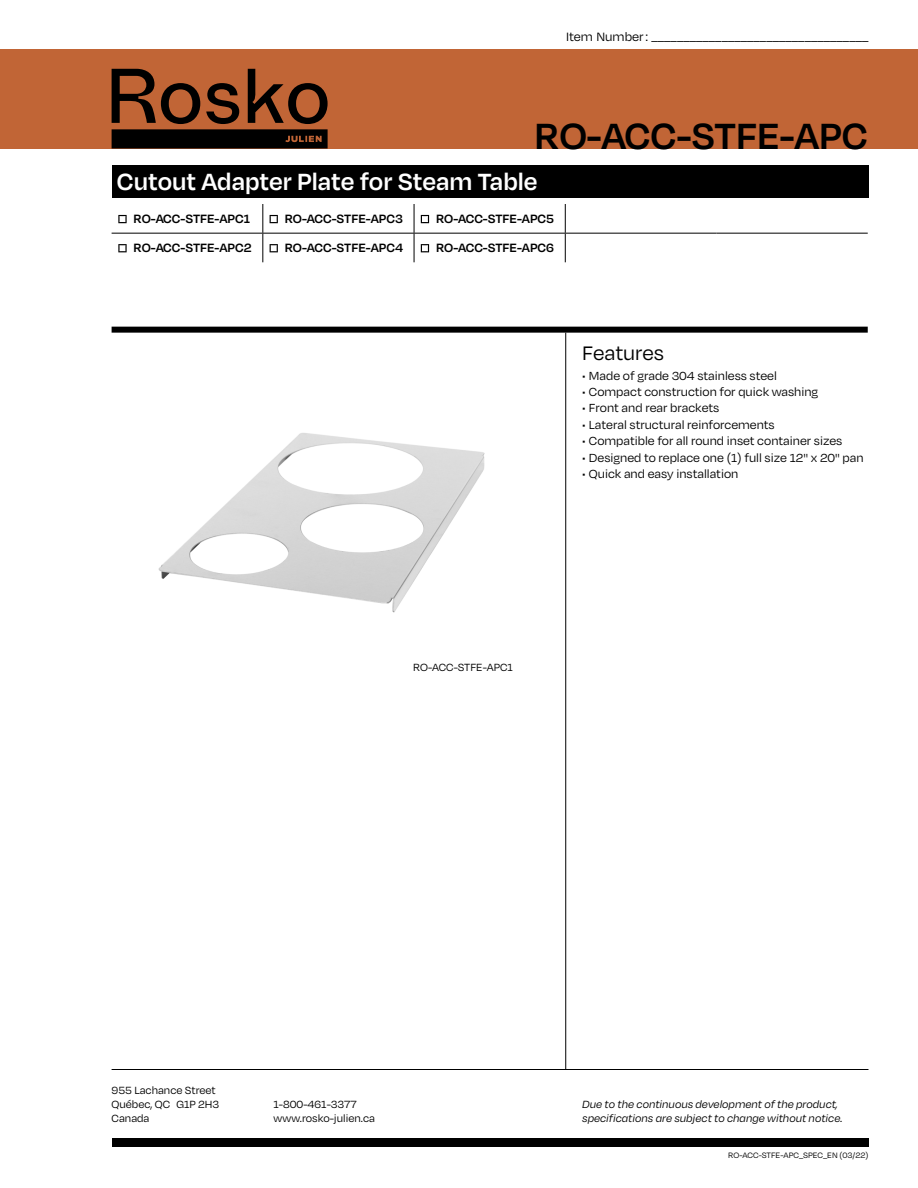
<style>
.page{position:relative;width:918px;height:1188px;background:#fff}
.page>*{position:absolute;margin:0;border:0;box-sizing:border-box;transform-origin:0 0}
.t1{font:600 42px "Degular";color:#000}
.t2{font:600 27px "Degular";color:#fff}
.t3{font:22.5px "Degular";letter-spacing:-.005em;color:#000}
.t4{font:600 13.8px "Degular";color:#000}
.t5{font:13.8px "Degular";color:#000}
.t6{font:13.5px "Degular";color:#000}
.t7{font:italic 12px/14.2px "Degular";color:#000}
.t8{font:12px/14.2px "Degular";color:#000}
.t9{font:9px "Degular";color:#000}
</style>
<div class="page">
<div style="left:0;top:49px;width:918px;height:100px;background:#c16536"></div>
<div style="left:112px;top:165px;width:756px;height:33px;background:#000"></div>
<hr style="left:112px;top:1069px;width:756px;height:1px;background:#000">
<svg style="left:112px;top:69px;width:216px;height:79px"></svg>
<hr style="left:565px;top:333px;width:1px;height:737px;background:#000">
<svg style="left:112px;top:327px;width:756px;height:6px;background:#0f0f0f"></svg>
<hr style="left:263px;top:233px;width:151px;height:1px;background:#000">
<svg style="left:262px;top:204px;width:1px;height:58px"></svg>
<hr style="left:414px;top:233px;width:151px;height:1px;background:#000">
<svg style="left:414px;top:204px;width:1px;height:58px"></svg>
<hr style="left:565px;top:233px;width:152px;height:1px;background:#000">
<svg style="left:565px;top:204px;width:1px;height:58px"></svg>
<hr style="left:717px;top:233px;width:151px;height:1px;background:#000">
<hr style="left:112px;top:233px;width:151px;height:1px;background:#000">
<svg style="left:118px;top:215px;width:9px;height:8px"></svg>
<svg style="left:270px;top:215px;width:8px;height:8px"></svg>
<svg style="left:421px;top:215px;width:8px;height:8px"></svg>
<svg style="left:118px;top:244px;width:9px;height:8px"></svg>
<svg style="left:270px;top:244px;width:8px;height:8px"></svg>
<svg style="left:421px;top:244px;width:8px;height:8px"></svg>
<img style="left:158px;top:433px;width:327px;height:180px">
<div style="left:112px;top:1138px;width:756px;height:9px;background:#000"></div>
<p class="t5" style="left:566px;top:29px;width:304px">Item Number: __________________________________</p>
<h1 class="t1" style="left:535px;top:109px;width:335px">RO-ACC-STFE-APC</h1>
<h2 class="t2" style="left:117px;top:164px;width:422px">Cutout Adapter Plate for Steam Table</h2>
<p class="t4" style="left:134px;top:210px;width:118px">RO-ACC-STFE-APC1</p>
<p class="t4" style="left:285px;top:210px;width:119px">RO-ACC-STFE-APC3</p>
<p class="t4" style="left:436px;top:210px;width:120px">RO-ACC-STFE-APC5</p>
<p class="t4" style="left:134px;top:240px;width:120px">RO-ACC-STFE-APC2</p>
<p class="t4" style="left:285px;top:240px;width:120px">RO-ACC-STFE-APC4</p>
<p class="t4" style="left:436px;top:240px;width:120px">RO-ACC-STFE-APC6</p>
<h3 class="t3" style="left:582px;top:340px;width:83px">Features</h3>
<p class="t6" style="left:582px;top:367px;width:196px">• Made of grade 304 stainless steel</p>
<p class="t6" style="left:582px;top:384px;width:238px">• Compact construction for quick washing</p>
<p class="t6" style="left:582px;top:400px;width:139px">• Front and rear brackets</p>
<p class="t6" style="left:582px;top:417px;width:194px">• Lateral structural reinforcements</p>
<p class="t6" style="left:582px;top:433px;width:262px">• Compatible for all round inset container sizes</p>
<p class="t6" style="left:582px;top:450px;width:283px">• Designed to replace one (1) full size 12'' x 20'' pan</p>
<p class="t6" style="left:582px;top:466px;width:158px">• Quick and easy installation</p>
<p class="t8" style="left:413px;top:659px;width:101px">RO-ACC-STFE-APC1</p>
<p class="t8" style="left:112px;top:1082px;width:109px">955 Lachance Street<br>Québec, QC G1P 2H3<br>Canada</p>
<p class="t8" style="left:273px;top:1096px;width:103px">1-800-461-3377 www.rosko-julien.ca</p>
<p class="t7" style="left:582px;top:1096px;width:262px">Due to the continuous development of the product, specifications are subject to change without notice.</p>
<p class="t9" style="left:728px;top:1150px;width:142px">RO-ACC-STFE-APC_SPEC_EN (03/22)</p>
</div>
